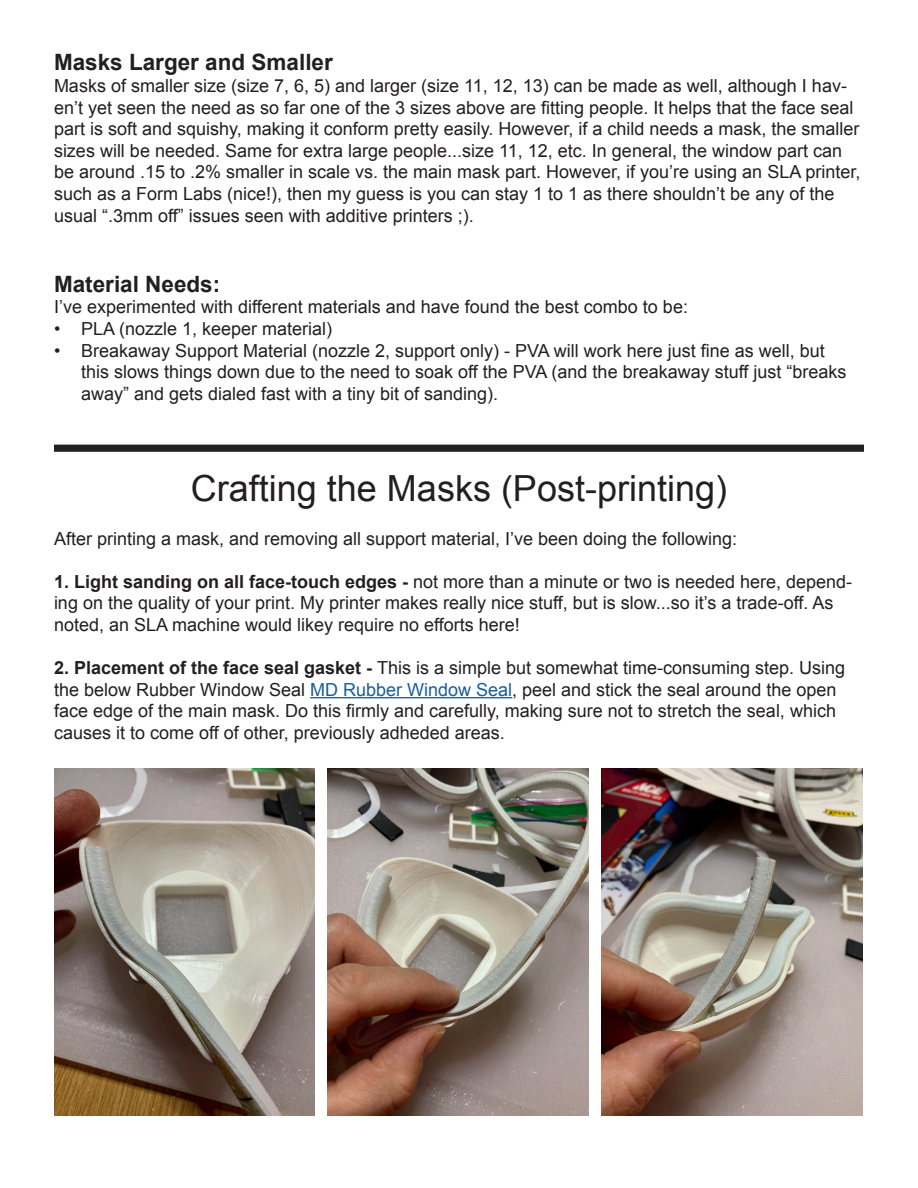
<style>
.page{position:relative;width:918px;height:1188px;background:#fff}
.page>*{position:absolute;margin:0;border:0;box-sizing:border-box;transform-origin:0 0}
.t1{font:36px "Arial";color:#231f20}
.t2{font:700 22.5px "Arial";color:#231f20}
.t3{font:18px/21.6px "Arial";color:#231f20}
.s1{font-weight:700}
.s2{color:#175d9e}
</style>
<div class="page">
<div style="left:55px;top:445px;width:808px;height:6px;background:#231f20"></div>
<div style="left:54px;top:445px;width:810px;height:7px;border:2px solid #231f20"></div>
<hr style="left:310px;top:697px;width:202px;height:1px;background:#175d9e">
<img style="left:54px;top:768px;width:261px;height:348px">
<img style="left:328px;top:768px;width:261px;height:348px">
<img style="left:602px;top:768px;width:261px;height:348px">
<p class="t2" style="left:54px;top:48px;width:280px">Masks Larger and Smaller</p>
<p class="t3" style="left:54px;top:75px;width:808px">Masks of smaller size (size 7, 6, 5) and larger (size 11, 12, 13) can be made as well, although I hav&shy;en’t yet seen the need as so far one of the 3 sizes above are fitting people. It helps that the face seal part is soft and squishy, making it conform pretty easily. However, if a child needs a mask, the smaller sizes will be needed. Same for extra large people...size 11, 12, etc. In general, the window part can be around .15 to .2% smaller in scale vs. the main mask part. However, if you’re using an SLA printer, such as a Form Labs (nice!), then my guess is you can stay 1 to 1 as there shouldn’t be any of the usual “.3mm off” issues seen with additive printers ;).</p>
<p class="t2" style="left:54px;top:269px;width:168px">Material Needs:</p>
<p class="t3" style="left:54px;top:296px;width:636px">I’ve experimented with different materials and have found the best combo to be:</p>
<p class="t3" style="left:54px;top:318px;width:280px">• PLA (nozzle 1, keeper material)</p>
<p class="t3" style="left:81px;top:340px;width:767px;text-indent:-27px">• Breakaway Support Material (nozzle 2, support only) - PVA will work here just fine as well, but this slows things down due to the need to soak off the PVA (and the breakaway stuff just “breaks away” and gets dialed fast with a tiny bit of sanding).</p>
<p class="t1" style="left:191px;top:465px;width:538px">Crafting the Masks (Post-printing)</p>
<p class="t3" style="left:54px;top:528px;width:685px">After printing a mask, and removing all support material, I’ve been doing the following:</p>
<p class="t3" style="left:54px;top:571px;width:800px"><span class="s1">1. Light sanding on all face-touch edges -</span> not more than a minute or two is needed here, depend&shy;ing on the quality of your print. My printer makes really nice stuff, but is slow...so it’s a trade-off. As noted, an SLA machine would likey require no efforts here!</p>
<p class="t3" style="left:54px;top:657px;width:793px"><span class="s1">2. Placement of the face seal gasket -</span> This is a simple but somewhat time-consuming step. Using the below Rubber Window Seal <span class="s2">MD Rubber Window Seal</span>, peel and stick the seal around the open face edge of the main mask. Do this firmly and carefully, making sure not to stretch the seal, which causes it to come off of other, previously adheded areas.</p>
</div>
